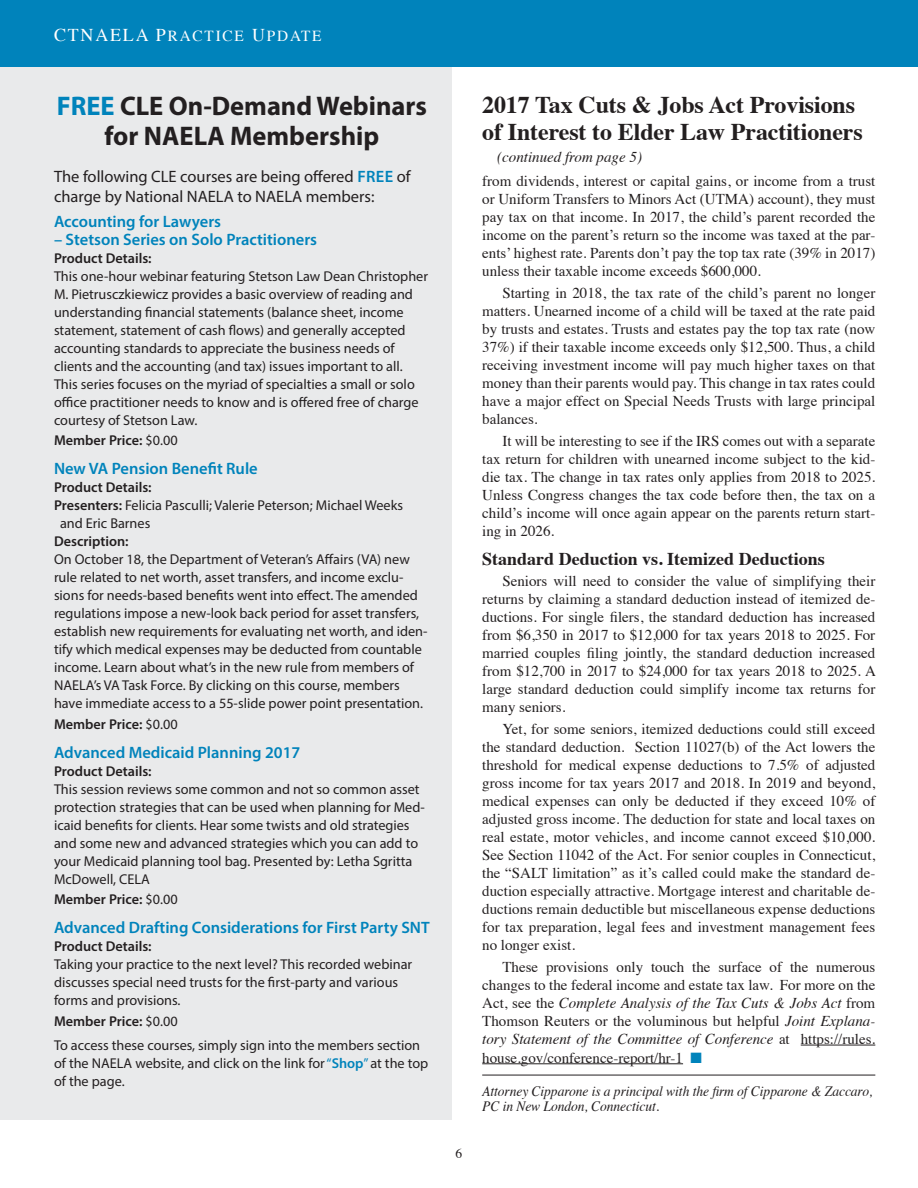
<style>
.page{position:relative;width:918px;height:1188px;background:#fff}
.page>*{position:absolute;margin:0;border:0;box-sizing:border-box;transform-origin:0 0}
.t1{font:700 27px/30px "Myriad Pro";color:#231f20;text-align:center}
.t2{font:700 24px/27px "Times";letter-spacing:-.005em;color:#231f20}
.t3{font:700 18px "Times";color:#231f20}
.t4{font:600 16.5px "Myriad Pro";color:#0083bb}
.t5{font:16.5px/19.5px "Myriad Pro";color:#231f20}
.t6{font:15.3px "Times Roman SC850";letter-spacing:.12em;color:#fff}
.t7{font:15px/18px "Times";color:#231f20;text-align:justify}
.t8{font:italic 15px "Times";color:#231f20}
.t9{font:14.25px/18px "Myriad Pro";color:#231f20}
.t10{font:600 14.25px "Myriad Pro";color:#231f20}
.t11{font:italic 14.25px/15.8px "Times";letter-spacing:-.005em;color:#231f20;scale:.95 1}
.t12{font:13.5px "Times";color:#231f20}
.s1{font-family:"Times";font-size:18px}
.s2{font-size:18px}
.s3{color:#0083bb}
.s4{font-weight:600;color:#0083bb}
.s5{font-weight:400}
.s6{font-weight:600}
.s7{font-style:italic}
</style>
<div class="page">
<div style="left:0;top:0;width:918px;height:67px;background:#0083bb"></div>
<div style="left:0;top:68px;width:451px;height:1052px;background:#e9eaeb"></div>
<hr style="left:801px;top:1045px;width:74px;height:1px;background:#231f20">
<hr style="left:482px;top:1063px;width:201px;height:1px;background:#231f20">
<hr style="left:482px;top:1075px;width:393px;height:1px;background:#231f20">
<p class="t6" style="left:54px;top:21px;width:269px"><span class="s1">CTNAELA</span> <span class="s2">P</span>RACTICE <span class="s2">U</span>PDATE</p>
<p class="t1" style="left:57px;top:90px;width:372px"><span class="s3">FREE</span> CLE On-Demand Webinars for NAELA Membership</p>
<p class="t5" style="left:54px;top:167px;width:358px">The following CLE courses are being offered <span class="s4">FREE</span> of charge by National NAELA to NAELA members:</p>
<p class="t4" style="left:54px;top:210px;width:169px">Accounting for Lawyers</p>
<p class="t4" style="left:54px;top:228px;width:265px">– Stetson Series on Solo Practitioners</p>
<p class="t10" style="left:54px;top:249px;width:99px">Product Details:</p>
<p class="t9" style="left:54px;top:266px;width:376px">This one-hour webinar featuring Stetson Law Dean Christopher M. Pietrusczkiewicz provides a basic overview of reading and understanding financial statements (balance sheet, income statement, statement of cash flows) and generally accepted accounting standards to appreciate the business needs of clients and the accounting (and tax) issues important to all.<br>This series focuses on the myriad of specialties a small or solo office practitioner needs to know and is offered free of charge courtesy of Stetson Law.</p>
<p class="t10" style="left:54px;top:431px;width:125px">Member Price: <span class="s5">$0.00</span></p>
<p class="t4" style="left:54px;top:458px;width:205px">New VA Pension Benefit Rule</p>
<p class="t10" style="left:54px;top:478px;width:99px">Product Details:</p>
<p class="t9" style="left:60px;top:496px;width:345px;text-indent:-6px"><span class="s6">Presenters:</span> Felicia Pasculli; Valerie Peterson; Michael Weeks and Eric Barnes</p>
<p class="t9" style="left:54px;top:532px;width:375px"><span class="s6">Description:<br></span>On October 18, the Department of Veteran’s Affairs (VA) new rule related to net worth, asset transfers, and income exclu&shy;sions for needs-based benefits went into effect. The amended regulations impose a new-look back period for asset transfers, establish new requirements for evaluating net worth, and iden&shy;tify which medical expenses may be deducted from countable income. Learn about what’s in the new rule from members of NAELA’s VA Task Force. By clicking on this course, members have immediate access to a 55-slide power point presentation.</p>
<p class="t10" style="left:54px;top:715px;width:125px">Member Price: <span class="s5">$0.00</span></p>
<p class="t4" style="left:54px;top:741px;width:248px">Advanced Medicaid Planning 2017</p>
<p class="t10" style="left:54px;top:762px;width:99px">Product Details:</p>
<p class="t9" style="left:54px;top:779px;width:372px">This session reviews some common and not so common asset protection strategies that can be used when planning for Med&shy;icaid benefits for clients. Hear some twists and old strategies and some new and advanced strategies which you can add to your Medicaid planning tool bag. Presented by: Letha Sgritta McDowell, CELA</p>
<p class="t10" style="left:54px;top:890px;width:125px">Member Price: <span class="s5">$0.00</span></p>
<p class="t4" style="left:54px;top:917px;width:377px">Advanced Drafting Considerations for First Party SNT</p>
<p class="t10" style="left:54px;top:937px;width:99px">Product Details:</p>
<p class="t9" style="left:54px;top:955px;width:360px">Taking your practice to the next level? This recorded webinar discusses special need trusts for the first-party and various forms and provisions.</p>
<p class="t10" style="left:54px;top:1012px;width:125px">Member Price: <span class="s5">$0.00</span></p>
<p class="t9" style="left:54px;top:1036px;width:376px">To access these courses, simply sign into the members section of the NAELA website, and click on the link for <span class="s3">“</span><span class="s4">Shop</span><span class="s3">”</span> at the top of the page.</p>
<p class="t12" style="left:456px;top:1140px;width:8px">6</p>
<p class="t2" style="left:482px;top:88px;width:382px">2017 Tax Cuts &amp; Jobs Act Provisions of Interest to Elder Law Practitioners</p>
<p class="t8" style="left:497px;top:144px;width:146px">(continued from page 5)</p>
<p class="t7" style="left:482px;top:171px;width:395px">from dividends, interest or capital gains, or income from a trust or Uniform Transfers to Minors Act (UTMA) account), they must pay tax on that income. In 2017, the child’s parent recorded the income on the parent’s return so the income was taxed at the par&shy;ents’ highest rate. Parents don’t pay the top tax rate (39% in 2017) unless their taxable income exceeds $600,000.</p>
<p class="t7" style="left:482px;top:283px;width:395px;text-indent:20px">Starting in 2018, the tax rate of the child’s parent no longer matters. Unearned income of a child will be taxed at the rate paid by trusts and estates. Trusts and estates pay the top tax rate (now 37%) if their taxable income exceeds only $12,500. Thus, a child receiving investment income will pay much higher taxes on that money than their parents would pay. This change in tax rates could have a major effect on Special Needs Trusts with large principal balances.</p>
<p class="t7" style="left:482px;top:430px;width:395px;text-indent:20px">It will be interesting to see if the IRS comes out with a separate tax return for children with unearned income subject to the kid&shy;die tax. The change in tax rates only applies from 2018 to 2025.<br>Unless Congress changes the tax code before then, the tax on a child’s income will once again appear on the parents return start&shy;ing in 2026.</p>
<p class="t3" style="left:482px;top:541px;width:344px">Standard Deduction vs. Itemized Deductions</p>
<p class="t7" style="left:482px;top:571px;width:395px;text-indent:20px">Seniors will need to consider the value of simplifying their returns by claiming a standard deduction instead of itemized de&shy;ductions. For single filers, the standard deduction has increased from $6,350 in 2017 to $12,000 for tax years 2018 to 2025. For married couples filing jointly, the standard deduction increased from $12,700 in 2017 to $24,000 for tax years 2018 to 2025. A large standard deduction could simplify income tax returns for many seniors.</p>
<p class="t7" style="left:482px;top:719px;width:395px;text-indent:20px">Yet, for some seniors, itemized deductions could still exceed the standard deduction. Section 11027(b) of the Act lowers the threshold for medical expense deductions to 7.5% of adjusted gross income for tax years 2017 and 2018. In 2019 and beyond, medical expenses can only be deducted if they exceed 10% of adjusted gross income. The deduction for state and local taxes on real estate, motor vehicles, and income cannot exceed $10,000.<br>See Section 11042 of the Act. For senior couples in Connecticut, the “SALT limitation” as it’s called could make the standard de&shy;duction especially attractive. Mortgage interest and charitable de&shy;ductions remain deductible but miscellaneous expense deductions for tax preparation, legal fees and investment management fees no longer exist.</p>
<p class="t7" style="left:482px;top:957px;width:395px;text-indent:20px">These provisions only touch the surface of the numerous changes to the federal income and estate tax law. For more on the Act, see the <span class="s7">Complete Analysis of the Tax Cuts &amp; Jobs Act</span> from Thomson Reuters or the voluminous but helpful <span class="s7">Joint Explana&shy;tory Statement of the Committee of Conference</span> at https://rules. house.gov/conference-report/hr-1 <span class="s3">■</span></p>
<p class="t11" style="left:482px;top:1082px;width:412px">Attorney Cipparone is a principal with the firm of Cipparone &amp; Zaccaro,<br>PC in New London, Connecticut.</p>
</div>
